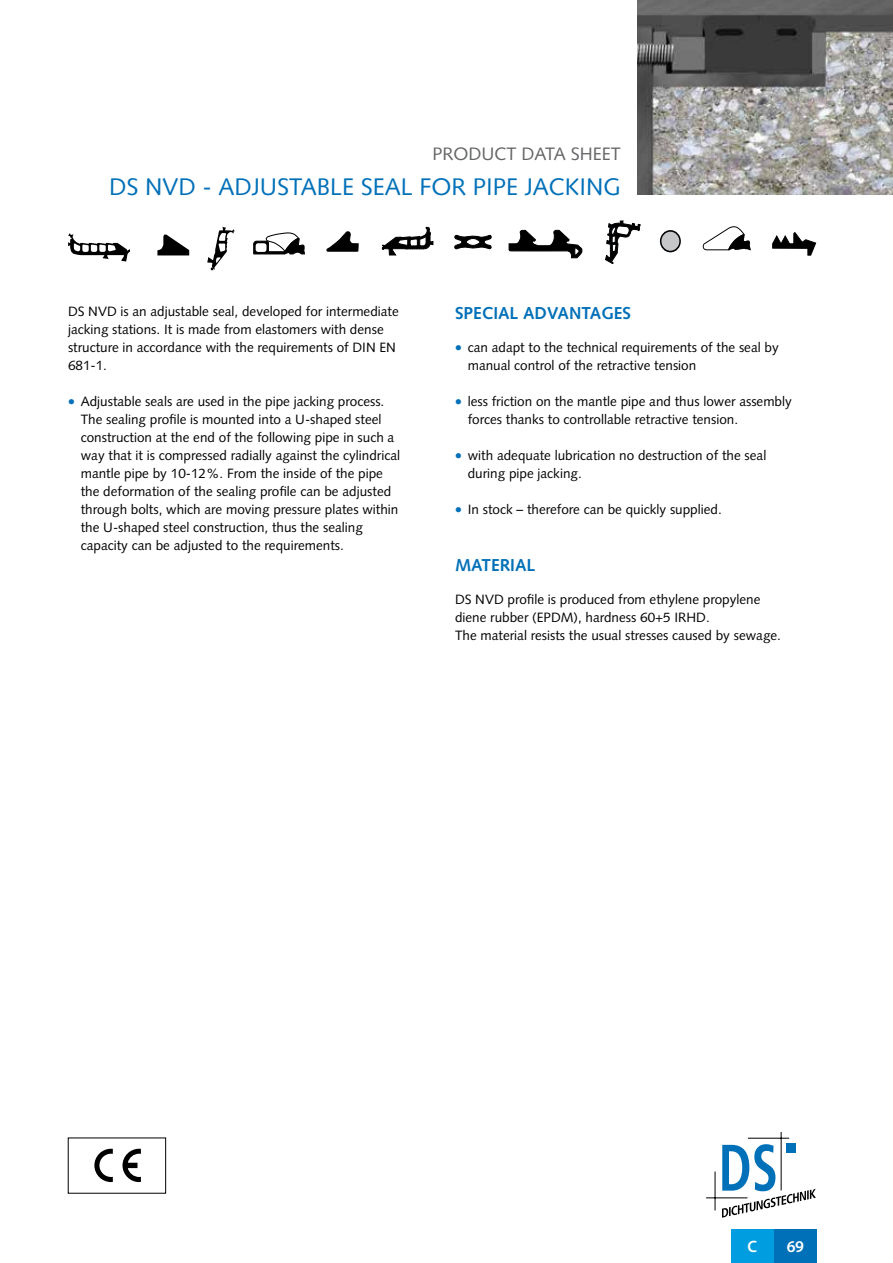
<style>
.page{position:relative;width:893px;height:1263px;background:#fff}
.page>*{position:absolute;margin:0;border:0;box-sizing:border-box;transform-origin:0 0}
.t1{font:24px "Syntax LT Std";color:#0070b8}
.t2{font:18px "Syntax LT Std";color:#646567}
.t3{font:700 17.25px "Syntax LT Std";color:#0070b8}
.t4{font:600 16.5px "Myriad Pro";color:#fff}
.t5{font:13.5px/18px "Syntax LT Std";color:#000}
</style>
<div class="page">
<div style="left:661px;top:231px;width:19px;height:21px;background:#c6c7c8;border-radius:50%"></div>
<div style="left:660px;top:230px;width:21px;height:22px;border:2px solid #000204;border-radius:50%"></div>
<svg style="left:454px;top:234px;width:38px;height:16px"></svg>
<svg style="left:326px;top:231px;width:33px;height:21px"></svg>
<svg style="left:253px;top:232px;width:52px;height:23px"></svg>
<div style="left:256px;top:243px;width:11px;height:9px;border:5px solid #fff"></div>
<svg style="left:157px;top:234px;width:32px;height:21px"></svg>
<svg style="left:772px;top:232px;width:44px;height:24px"></svg>
<svg style="left:702px;top:226px;width:49px;height:24px"></svg>
<svg style="left:605px;top:220px;width:36px;height:44px"></svg>
<svg style="left:508px;top:230px;width:75px;height:28px"></svg>
<svg style="left:381px;top:226px;width:53px;height:30px"></svg>
<svg style="left:207px;top:227px;width:28px;height:43px"></svg>
<svg style="left:68px;top:233px;width:62px;height:29px"></svg>
<div style="left:774px;top:1229px;width:42px;height:34px;background:#0070b8"></div>
<div style="left:731px;top:1229px;width:42px;height:34px;background:#009ee0"></div>
<div style="left:786px;top:1143px;width:10px;height:10px;background:#0070b8"></div>
<svg style="left:722px;top:1144px;width:94px;height:74px"></svg>
<hr style="left:781px;top:1132px;width:1px;height:58px;background:#000">
<hr style="left:748px;top:1138px;width:41px;height:1px;background:#000">
<hr style="left:715px;top:1171px;width:1px;height:39px;background:#000">
<hr style="left:706px;top:1197px;width:41px;height:1px;background:#000">
<img style="left:638px;top:0;width:255px;height:195px">
<svg style="left:94px;top:1149px;width:19px;height:33px"></svg>
<svg style="left:123px;top:1149px;width:18px;height:33px"></svg>
<h2 class="t2" style="left:432px;top:144px;width:190px">PRODUCT DATA SHEET</h2>
<h1 class="t1" style="left:109px;top:172px;width:513px">DS NVD - ADJUSTABLE SEAL FOR PIPE JACKING</h1>
<p class="t5" style="left:68px;top:303px;width:332px">DS NVD is an adjustable seal, developed for intermediate jacking stations. It is made from elastomers with dense structure in accordance with the requirements of DIN EN 681-1.</p>
<p class="t5" style="left:81px;top:393px;width:321px">Adjustable seals are used in the pipe jacking process.<br>The sealing profile is mounted into a U-shaped steel construction at the end of the following pipe in such a way that it is compressed radially against the cylindrical mantle pipe by 10-12%. From the inside of the pipe the deformation of the sealing profile can be adjusted through bolts, which are moving pressure plates within the U-shaped steel construction, thus the sealing capacity can be adjusted to the requirements.</p>
<p class="t3" style="left:455px;top:303px;width:178px">SPECIAL ADVANTAGES</p>
<p class="t5" style="left:468px;top:339px;width:313px">can adapt to the technical requirements of the seal by manual control of the retractive tension</p>
<p class="t5" style="left:468px;top:393px;width:326px">less friction on the mantle pipe and thus lower assembly forces thanks to controllable retractive tension.</p>
<p class="t5" style="left:468px;top:447px;width:300px">with adequate lubrication no destruction of the seal during pipe jacking.</p>
<p class="t5" style="left:468px;top:501px;width:256px">In stock – therefore can be quickly supplied.</p>
<p class="t3" style="left:455px;top:555px;width:82px">MATERIAL</p>
<p class="t5" style="left:455px;top:591px;width:328px">DS NVD profile is produced from ethylene propylene diene rubber (EPDM), hardness 60+5 IRHD.<br>The material resists the usual stresses caused by sewage.</p>
<p class="t4" style="left:747px;top:1236px;width:11px">C</p>
<p class="t4" style="left:787px;top:1236px;width:19px">69</p>
</div>
